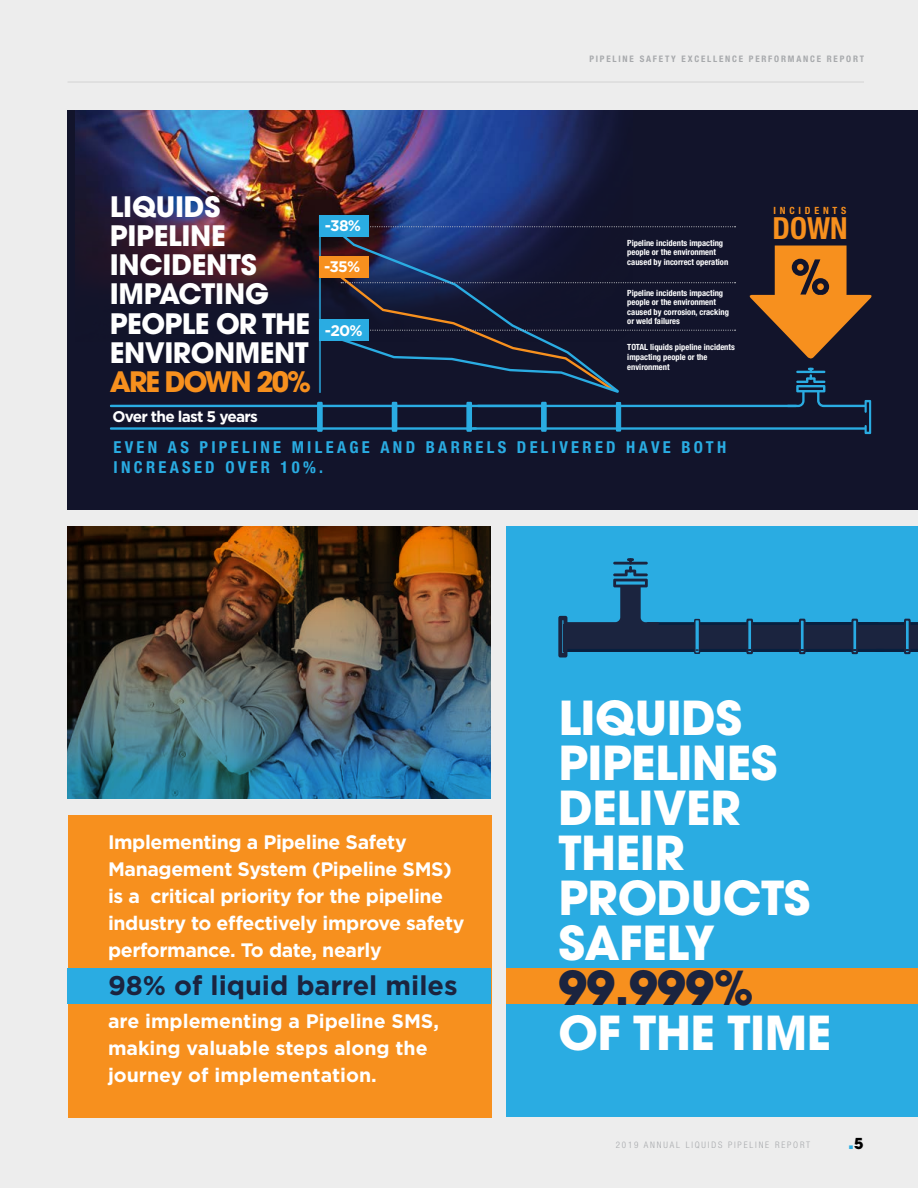
<style>
.page{position:relative;width:918px;height:1188px;background:#ededed}
.page>*{position:absolute;margin:0;border:0;box-sizing:border-box;transform-origin:0 0}
.t1{font:700 46.5px/45px "ITC Avant Garde Std";letter-spacing:-.01em;color:#fff}
.t2{font:700 46.5px "ITC Avant Garde Std";color:#1b243f}
.t3{font:700 condensed 30.45px "Helvetica Neue LT Pro";color:#f7901e}
.t4{font:700 27.9px/29.2px "ITC Avant Garde Std";letter-spacing:-.01em;color:#fff}
.t5{font:700 27.9px "ITC Avant Garde Std";letter-spacing:-.07em;color:#f7901e}
.t6{font:700 27px "Gotham";color:#1b243f}
.t7{font:700 21px "ITC Avant Garde Std";color:#2aace2}
.t8{font:700 19.5px/27px "Gotham";letter-spacing:-.02em;color:#fff}
.t9{font:700 19.5px/27px "Gotham";color:#fff}
.t10{font:700 condensed 16.5px/19.5px "Helvetica Neue LT Pro";letter-spacing:.2em;color:#2aace2}
.t11{font:700 15.45px "Gotham";letter-spacing:-.05em;color:#fff}
.t12{font:700 15.3px "Gotham";color:#fff}
.t13{font:700 condensed 9.9px "Helvetica Neue LT Pro";letter-spacing:.38em;color:#f7901e}
.t14{font:700 condensed 9px "Helvetica Neue LT Pro";letter-spacing:.2em;color:#a7a9ac}
.t15{font:300 condensed 9px "Helvetica Neue LT Pro";letter-spacing:.2em;color:#a7a9ac}
.t16{font:700 condensed 8.55px/9.6px "Helvetica Neue LT Pro";color:#fff}
.s1{font-size:15px;color:#000}
</style>
<div class="page">
<hr style="left:68px;top:82px;width:796px;height:1px;background:#d4d4d4">
<div style="left:68px;top:110px;width:850px;height:400px;background:#12142b"></div>
<img style="left:75px;top:110px;width:556px;height:185px">
<div style="left:110px;top:405px;width:435px;height:2px;border:1px solid #2aace2"></div>
<div style="left:110px;top:427px;width:367px;height:3px;border:1px solid #2aace2"></div>
<svg style="left:331px;top:225px;width:290px;height:21px"></svg>
<hr style="left:319px;top:216px;width:2px;height:177px;background:#2aace2">
<svg style="left:369px;top:226px;width:367px;height:1px"></svg>
<div style="left:320px;top:215px;width:49px;height:22px;background:#2aace2"></div>
<svg style="left:316px;top:246px;width:556px;height:188px"></svg>
<img style="left:68px;top:526px;width:422px;height:272px">
<div style="left:68px;top:816px;width:423px;height:302px;background:#f7901e"></div>
<div style="left:507px;top:526px;width:411px;height:591px;background:#2aace2"></div>
<div style="left:68px;top:969px;width:423px;height:35px;background:#2aace2"></div>
<div style="left:507px;top:969px;width:411px;height:35px;background:#f7901e"></div>
<svg style="left:558px;top:558px;width:360px;height:100px"></svg>
<h3 class="t4" style="left:110px;top:192px;width:202px">LIQUIDS<br>PIPELINE<br>INCIDENTS<br>IMPACTING<br>PEOPLE OR THE<br>ENVIRONMENT</h3>
<h3 class="t5" style="left:110px;top:363px;width:203px">ARE DOWN 20%</h3>
<h3 class="t11" style="left:112px;top:407px;width:147px">Over the last 5 years</h3>
<h3 class="t12" style="left:325px;top:216px;width:38px">-38%</h3>
<h3 class="t12" style="left:324px;top:257px;width:38px">-35%</h3>
<h3 class="t12" style="left:325px;top:320px;width:39px">-20%</h3>
<p class="t14" style="left:589px;top:53px;width:276px">PIPELINE SAFETY EXCELLENCE PERFORMANCE REPORT</p>
<p class="t16" style="left:627px;top:238px;width:102px">Pipeline incidents impacting people or the environment caused by incorrect operation</p>
<p class="t16" style="left:627px;top:288px;width:103px">Pipeline incidents impacting people or the environment caused by corrosion, cracking or weld failures</p>
<p class="t16" style="left:627px;top:343px;width:109px">TOTAL liquids pipeline incidents impacting people or the environment</p>
<p class="t13" style="left:774px;top:205px;width:74px">INCIDENTS</p>
<h2 class="t3" style="left:773px;top:210px;width:77px">DOWN</h2>
<h3 class="t10" style="left:114px;top:438px;width:614px">EVEN AS PIPELINE MILEAGE AND BARRELS DELIVERED HAVE BOTH<br>INCREASED OVER 10%.</h3>
<h3 class="t8" style="left:108px;top:829px;width:358px">Implementing a Pipeline Safety Management System (Pipeline SMS) is a critical priority for the pipeline industry to effectively improve safety performance. To date, nearly</h3>
<h3 class="t6" style="left:108px;top:967px;width:351px">98% of liquid barrel miles</h3>
<h3 class="t9" style="left:108px;top:1007px;width:333px">are implementing a Pipeline SMS, making valuable steps along the journey of implementation.</h3>
<h1 class="t1" style="left:558px;top:695px;width:254px">LIQUIDS<br>PIPELINES<br>DELIVER<br>THEIR<br>PRODUCTS<br>SAFELY</h1>
<h1 class="t2" style="left:558px;top:957px;width:197px">99.999%</h1>
<h1 class="t1" style="left:558px;top:1010px;width:275px">OF THE TIME</h1>
<p class="t15" style="left:616px;top:1140px;width:196px">2019 ANNUAL LIQUIDS PIPELINE REPORT</p>
<h3 class="t7" style="left:848px;top:1127px;width:17px">.<span class="s1">5</span></h3>
</div>
